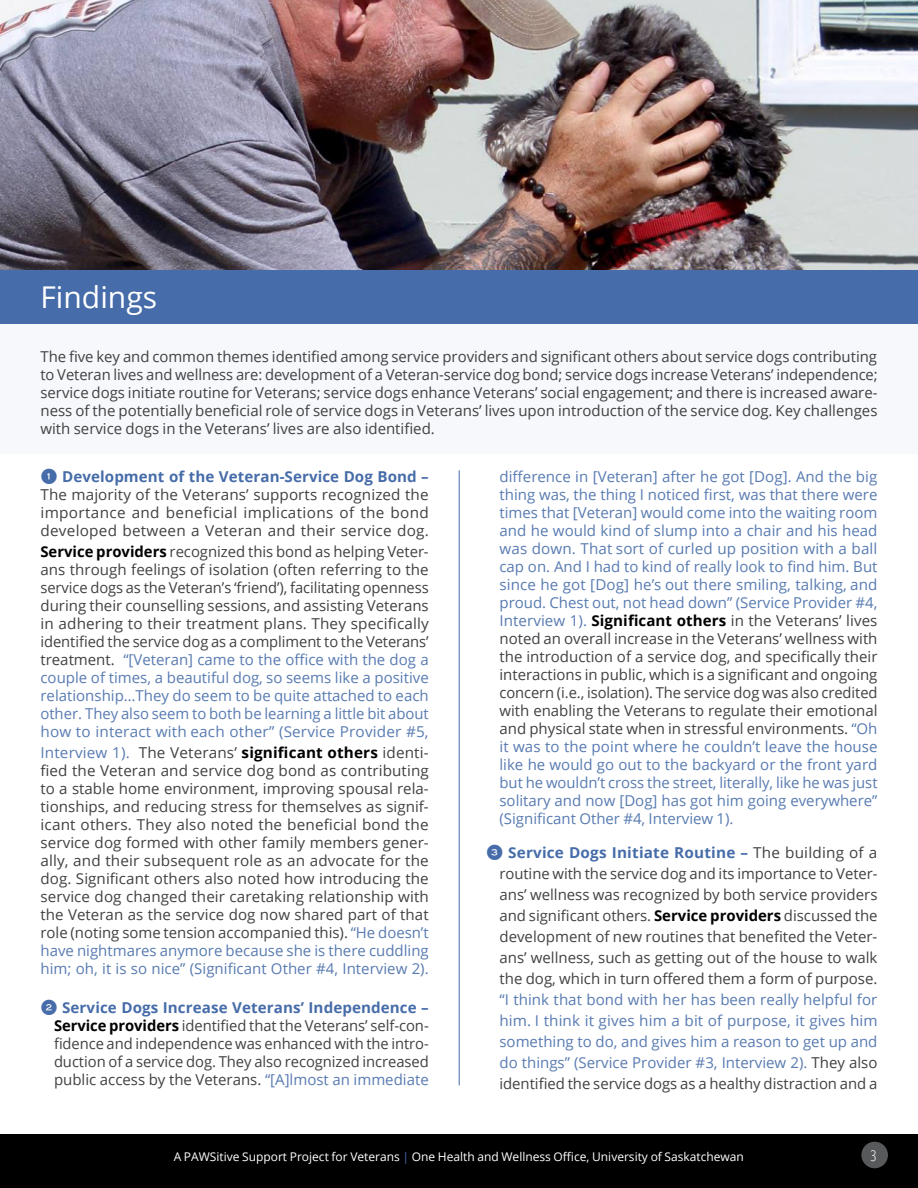
<style>
.page{position:relative;width:918px;height:1188px;background:#fff}
.page>*{position:absolute;margin:0;border:0;box-sizing:border-box;transform-origin:0 0}
.t1{font:30px "Open Sans";color:#fff}
.t2{font:15px/18px "Open Sans";color:#414042;text-align:justify}
.t3{font:15px/18px "Open Sans";color:#587bb1;text-align:justify}
.t4{font:700 15px "Open Sans";letter-spacing:.005em;color:#466ca9}
.t5{font:300 condensed 15px "Open Sans";color:#fff}
.t6{font:12px "Open Sans";color:#fff}
.s1{font-weight:700;color:#000}
.s2{color:#587bb1}
.s3{font-weight:700;color:#466ca9}
.s4{color:#414042}
.s5{color:#466ca9}
</style>
<div class="page">
<div style="left:0;top:324px;width:918px;height:130px;background:#f6f8fb"></div>
<img style="left:0;top:0;width:918px;height:270px">
<div style="left:0;top:270px;width:918px;height:54px;background:#466ca9"></div>
<hr style="left:459px;top:470px;width:1px;height:615px;background:#466ca9">
<div style="left:0;top:1134px;width:918px;height:54px;background:#000"></div>
<div style="left:861px;top:1142px;width:27px;height:26px;background:#58595b;border-radius:50%"></div>
<h1 class="t1" style="left:40px;top:277px;width:118px">Findings</h1>
<p class="t2" style="left:40px;top:348px;width:839px">The five key and common themes identified among service providers and significant others about service dogs contributing to Veteran lives and wellness are: development of a Veteran-service dog bond; service dogs increase Veterans’ independence; service dogs initiate routine for Veterans; service dogs enhance Veterans’ social engagement; and there is increased aware&shy;ness of the potentially beneficial role of service dogs in Veterans’ lives upon introduction of the service dog. Key challenges with service dogs in the Veterans’ lives are also identified.</p>
<p class="t4" style="left:62px;top:466px;width:368px">Development of the Veteran-Service Dog Bond –</p>
<p class="t2" style="left:40px;top:485px;width:390px">The majority of the Veterans’ supports recognized the importance and beneficial implications of the bond developed between a Veteran and their service dog.</p>
<p class="t2" style="left:40px;top:542px;width:390px"><span class="s1">Service providers</span> recognized this bond as helping Veter&shy;ans through feelings of isolation (often referring to the service dogs as the Veteran’s ‘friend’), facilitating openness during their counselling sessions, and assisting Veterans in adhering to their treatment plans. They specifically identified the service dog as a compliment to the Veterans’ treatment. <span class="s2">“[Veteran] came to the office with the dog a couple of times, a beautiful dog, so seems like a positive relationship…They do seem to be quite attached to each other. They also seem to both be learning a little bit about how to interact with each other” (Service Provider #5,</span></p>
<p class="t2" style="left:40px;top:743px;width:390px"><span class="s2">Interview 1).</span> The Veterans’ <span class="s1">significant others</span> identi&shy;fied the Veteran and service dog bond as contributing to a stable home environment, improving spousal rela&shy;tionships, and reducing stress for themselves as signif&shy;icant others. They also noted the beneficial bond the service dog formed with other family members gener&shy;ally, and their subsequent role as an advocate for the dog. Significant others also noted how introducing the service dog changed their caretaking relationship with the Veteran as the service dog now shared part of that role (noting some tension accompanied this). <span class="s2">“He doesn’t have nightmares anymore because she is there cuddling him; oh, it is so nice” (Significant Other #4, Interview 2).</span></p>
<p class="t2" style="left:54px;top:998px;width:376px;text-align:center"><span class="s3">Service Dogs Increase Veterans’ Independence – </span><span class="s1">Service providers</span> identified that the Veterans’ self-con&shy;fidence and independence was enhanced with the intro&shy;duction of a service dog. They also recognized increased public access by the Veterans. <span class="s2">“[A]lmost an immediate</span></p>
<p class="t3" style="left:500px;top:467px;width:380px">difference in [Veteran] after he got [Dog]. And the big thing was, the thing I noticed first, was that there were times that [Veteran] would come into the waiting room and he would kind of slump into a chair and his head was down. That sort of curled up position with a ball cap on. And I had to kind of really look to find him. But since he got [Dog] he’s out there smiling, talking, and proud. Chest out, not head down” (Service Provider #4, Interview 1). <span class="s1">Significant others</span> <span class="s4">in the Veterans’ lives noted an overall increase in the Veterans’ wellness with the introduction of a service dog, and specifically their interactions in public, which is a significant and ongoing concern (i.e., isolation). The service dog was also credited with enabling the Veterans to regulate their emotional and physical state when in stressful environments.</span> “Oh it was to the point where he couldn’t leave the house like he would go out to the backyard or the front yard but he wouldn’t cross the street, literally, like he was just solitary and now [Dog] has got him going everywhere” (Significant Other #4, Interview 1).</p>
<p class="t2" style="left:500px;top:842px;width:380px;line-height:21px;text-indent:-14px"><span class="s5">✓</span> <span class="s3">Service Dogs Initiate Routine –</span> The building of a routine with the service dog and its importance to Veter&shy;ans’ wellness was recognized by both service providers and significant others. <span class="s1">Service providers</span> discussed the development of new routines that benefited the Veter&shy;ans’ wellness, such as getting out of the house to walk the dog, which in turn offered them a form of purpose.</p>
<p class="t3" style="left:500px;top:989px;width:380px;line-height:21px">“I think that bond with her has been really helpful for him. I think it gives him a bit of purpose, it gives him something to do, and gives him a reason to get up and do things” (Service Provider #3, Interview 2). <span class="s4">They also identified the service dogs as a healthy distraction and a</span></p>
<p class="t6" style="left:174px;top:1148px;width:572px">A PAWSitive Support Project for Veterans <span class="s5">|</span> One Health and Wellness Office, University of Saskatchewan</p>
<p class="t5" style="left:870px;top:1145px;width:7px">3</p>
</div>
